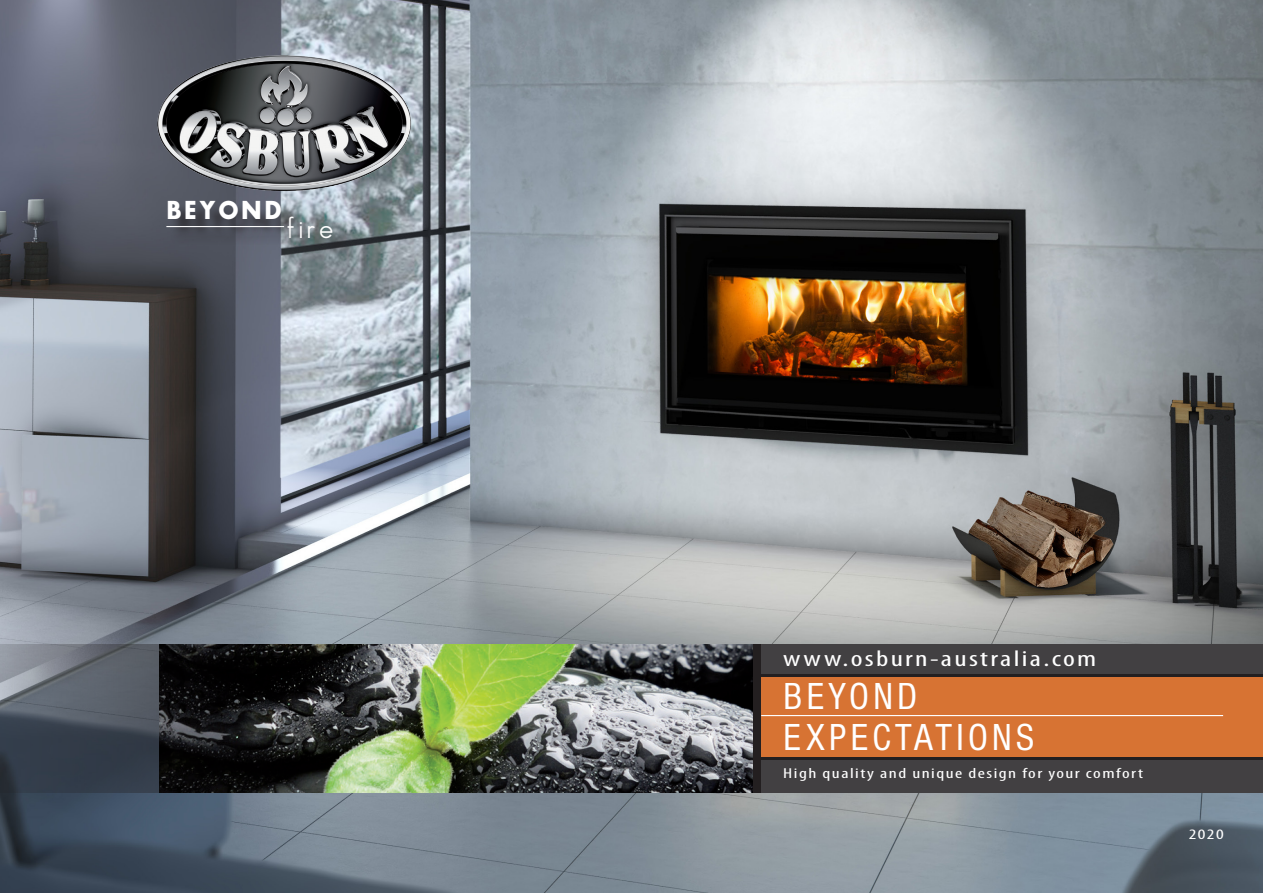
<style>
.page{position:relative;width:1263px;height:893px;background:#fff}
.page>*{position:absolute;margin:0;border:0;box-sizing:border-box;transform-origin:0 0}
.t1{font:condensed 39px "Font Site Sans";letter-spacing:.1em;color:#fff}
.t2{font:28.65px "Sans Serif Book FLF";color:#fff}
.t3{font:25.35px "Sans Serif Bld FLF";letter-spacing:.1em;color:#fff}
.t4{font:condensed 22.5px "Myriad Pro";letter-spacing:.075em;color:#fff;scale:1.37 1}
.t5{font:condensed 14.4px "Myriad Pro";letter-spacing:.075em;color:#fff;scale:1.37 1}
</style>
<div class="page">
<img style="left:0;top:0;width:1263px;height:893px">
<svg style="left:0;top:645px;width:1263px;height:148px;background:#484e57"></svg>
<img style="left:159px;top:645px;width:594px;height:148px">
<div style="left:761px;top:677px;width:502px;height:80px;background:#d77333"></div>
<div style="left:761px;top:760px;width:502px;height:33px;background:#424042"></div>
<div style="left:761px;top:644px;width:502px;height:30px;background:#424042"></div>
<hr style="left:761px;top:715px;width:462px;height:1px;background:#fff">
<div style="left:171px;top:203px;width:128px;height:35px;background:#231f20;opacity:.75"></div>
<div style="left:291px;top:219px;width:60px;height:38px;background:#231f20;opacity:.75"></div>
<div style="left:170px;top:228px;width:131px;height:18px;background:#231f20;opacity:.75"></div>
<hr style="left:166px;top:226px;width:118px;height:1px;background:#fff">
<img style="left:153px;top:45px;width:259px;height:153px">
<p class="t3" style="left:166px;top:197px;width:116px">BEYOND</p>
<p class="t2" style="left:287px;top:212px;width:48px">fire</p>
<p class="t4" style="left:783px;top:645px;width:230px">www.osburn-australia.com</p>
<p class="t1" style="left:783px;top:675px;width:135px">BEYOND</p>
<p class="t1" style="left:783px;top:716px;width:253px">EXPECTATIONS</p>
<p class="t5" style="left:783px;top:765px;width:264px">High quality and unique design for your comfort</p>
<p class="t5" style="left:1189px;top:825px;width:27px">2020</p>
</div>
